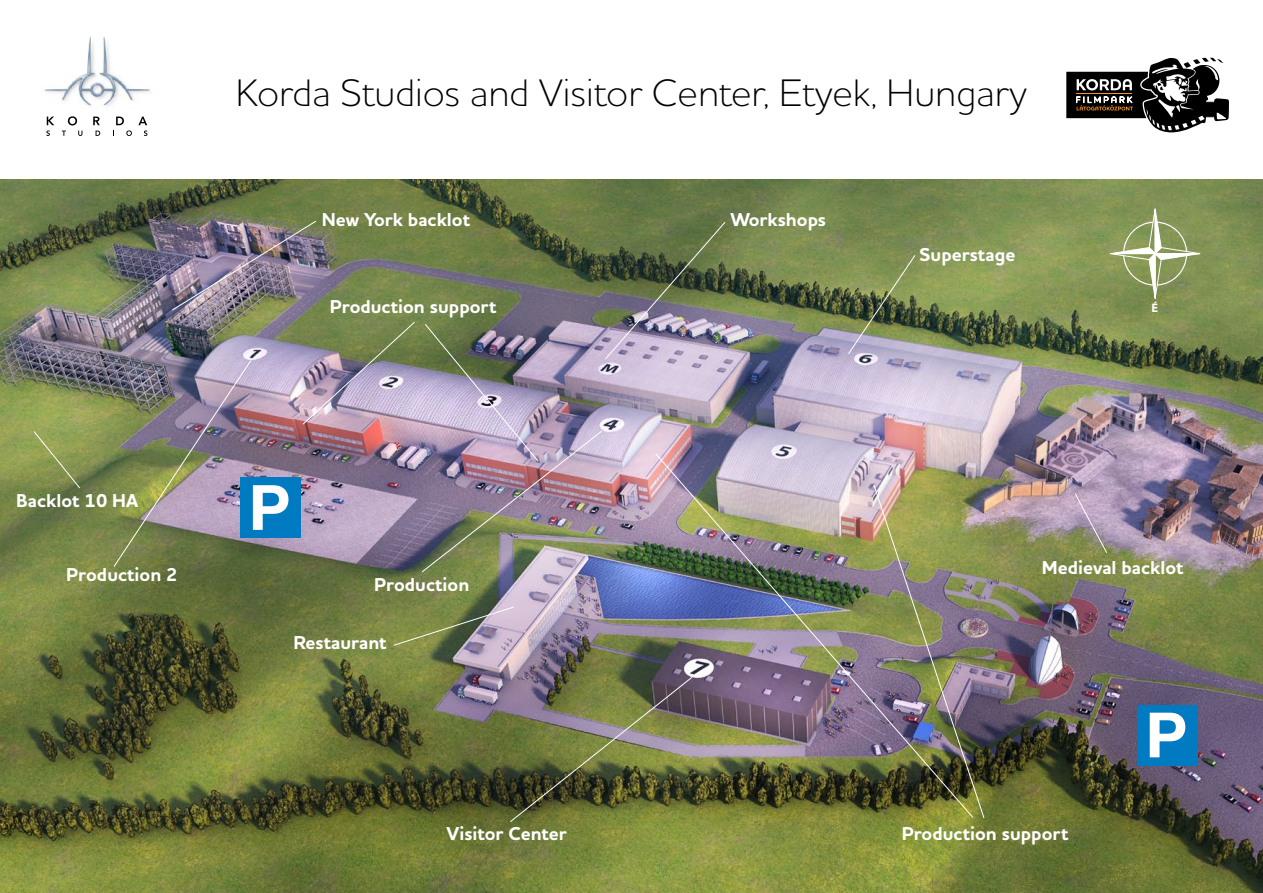
<style>
.page{position:relative;width:1263px;height:893px;background:#fff}
.page>*{position:absolute;margin:0;border:0;box-sizing:border-box;transform-origin:0 0}
.t1{font:300 39px "Houschka Pro";color:#000}
.t2{font:700 18.9px "Houschka Pro";color:#fff}
.t3{font:700 12.45px "Myriad Pro";color:#fff}
.t4{font:9px "Avenir Light Hun";letter-spacing:.05em;color:#000}
</style>
<div class="page">
<img style="left:0;top:179px;width:1263px;height:714px">
<img style="left:44px;top:36px;width:106px;height:70px">
<svg style="left:62px;top:131px;width:4px;height:5px"></svg>
<svg style="left:78px;top:131px;width:4px;height:5px"></svg>
<svg style="left:96px;top:131px;width:4px;height:5px"></svg>
<svg style="left:46px;top:117px;width:8px;height:19px"></svg>
<svg style="left:68px;top:116px;width:9px;height:9px"></svg>
<svg style="left:93px;top:117px;width:7px;height:8px"></svg>
<svg style="left:113px;top:117px;width:19px;height:19px"></svg>
<svg style="left:138px;top:117px;width:9px;height:19px"></svg>
<svg style="left:1066px;top:58px;width:163px;height:74px"></svg>
<svg style="left:1110px;top:208px;width:90px;height:91px;background:#94a26c"></svg>
<div style="left:1137px;top:705px;width:61px;height:60px;background:#007ac1"></div>
<svg style="left:1150px;top:713px;width:35px;height:44px"></svg>
<img style="left:509px;top:676px;width:184px;height:147px">
<svg style="left:393px;top:606px;width:122px;height:40px;background:#8a8e6e"></svg>
<svg style="left:33px;top:430px;width:48px;height:59px;background:#8d9b55"></svg>
<img style="left:873px;top:484px;width:112px;height:335px">
<img style="left:655px;top:453px;width:319px;height:365px">
<img style="left:113px;top:220px;width:613px;height:353px">
<img style="left:847px;top:254px;width:69px;height:101px">
<svg style="left:1074px;top:492px;width:34px;height:62px;background:#a99d9e"></svg>
<h1 class="t1" style="left:236px;top:68px;width:792px">Korda Studios and Visitor Center, Etyek, Hungary</h1>
<p class="t4" style="left:225px;top:95px;width:63px">Korda Studios</p>
<p class="t2" style="left:322px;top:207px;width:150px">New York backlot</p>
<p class="t2" style="left:730px;top:207px;width:97px">Workshops</p>
<p class="t2" style="left:330px;top:294px;width:168px">Production support</p>
<p class="t2" style="left:919px;top:242px;width:97px">Superstage</p>
<p class="t3" style="left:1151px;top:301px;width:8px">É</p>
<p class="t2" style="left:16px;top:488px;width:124px">Backlot 10 HA</p>
<p class="t2" style="left:66px;top:562px;width:113px">Production 2</p>
<p class="t2" style="left:374px;top:572px;width:97px">Production</p>
<p class="t2" style="left:293px;top:630px;width:95px">Restaurant</p>
<p class="t2" style="left:1042px;top:555px;width:143px">Medieval backlot</p>
<p class="t2" style="left:446px;top:822px;width:122px">Visitor Center</p>
<p class="t2" style="left:902px;top:822px;width:168px">Production support</p>
</div>
